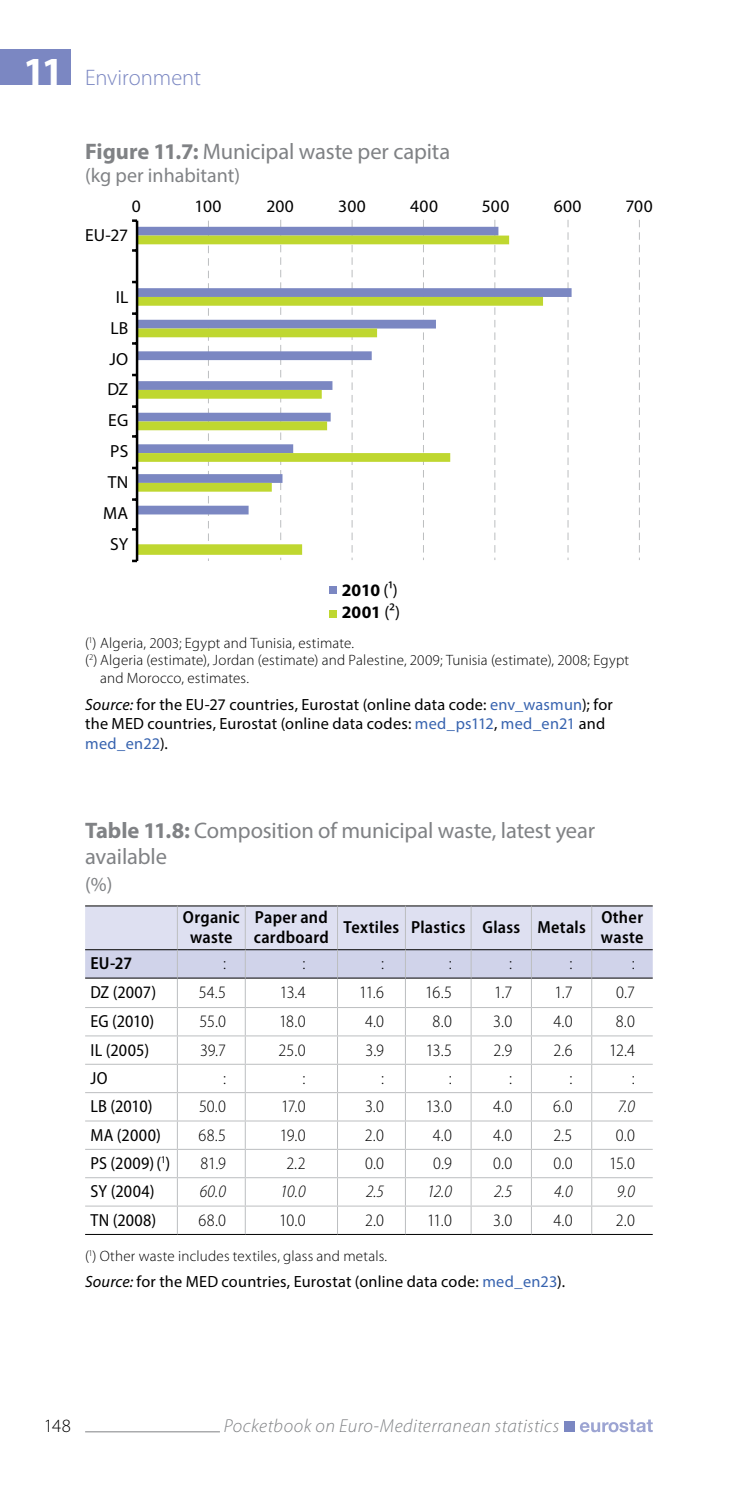
<style>
.page{position:relative;width:745px;height:1489px;background:#fff}
.page>*{position:absolute;margin:0;border:0;box-sizing:border-box;transform-origin:0 0}
.t1{font:22.5px/26.2px "Myriad Pro";letter-spacing:-.01em;color:#808285}
.t2{font:300 22.5px "Myriad Pro";letter-spacing:-.005em;color:#7b87c2}
.t3{font:20px "Myriad Pro";color:#808285}
.t4{font:italic 300 18.75px "Myriad Pro";letter-spacing:.025em;color:#808285}
.t5{font:300 18.75px "Myriad Pro";color:#000}
.t6{font:300 semi-condensed 17.5px "Myriad Pro";letter-spacing:-.035em;color:#000}
.t7{font:600 semi-condensed 17.5px/20px "Myriad Pro";letter-spacing:.015em;color:#000}
.t8{font:semi-condensed 17.5px "Myriad Pro";letter-spacing:.01em;color:#000}
.t9{font:17.5px/31px "Myriad Pro";letter-spacing:.015em;color:#000;text-align:right}
.t10{font:italic 300 semi-condensed 17.5px "Myriad Pro";color:#000}
.t11{font:700 17.5px/22.5px "Myriad Pro";letter-spacing:-.005em;color:#000}
.t12{font:16.25px/19.5px "Myriad Pro";letter-spacing:.015em;color:#000}
.t13{font:300 15px "Myriad Pro";letter-spacing:.015em;color:#000}
.s1{font-weight:700;font-size:40px;color:#fff}
.s2{font-weight:700}
.s3{font-weight:400}
.s4{font-style:italic}
.s5{color:#3763af}
</style>
<div class="page">
<div style="left:0;top:50px;width:71px;height:35px;background:#7b87c2"></div>
<div style="left:563px;top:1421px;width:11px;height:10px;background:#7b87c2"></div>
<svg style="left:580px;top:1419px;width:72px;height:12px"></svg>
<hr style="left:85px;top:1431px;width:135px;height:1px;background:#808285">
<svg style="left:567px;top:220px;width:1px;height:340px"></svg>
<svg style="left:138px;top:227px;width:433px;height:287px"></svg>
<svg style="left:138px;top:235px;width:404px;height:320px"></svg>
<hr style="left:136px;top:221px;width:2px;height:340px;background:#000">
<svg style="left:132px;top:559px;width:5px;height:3px"></svg>
<svg style="left:132px;top:498px;width:4px;height:3px"></svg>
<svg style="left:132px;top:466px;width:4px;height:3px"></svg>
<svg style="left:132px;top:405px;width:4px;height:3px"></svg>
<svg style="left:132px;top:342px;width:4px;height:3px"></svg>
<svg style="left:132px;top:312px;width:4px;height:3px"></svg>
<svg style="left:132px;top:249px;width:4px;height:3px"></svg>
<svg style="left:132px;top:219px;width:5px;height:3px"></svg>
<div style="left:329px;top:586px;width:8px;height:7px;background:#7b87c2"></div>
<div style="left:329px;top:611px;width:8px;height:7px;background:#bfd730"></div>
<hr style="left:85px;top:1233px;width:92px;height:1px;background:#000">
<hr style="left:591px;top:1233px;width:61px;height:1px;background:#000">
<hr style="left:177px;top:1233px;width:68px;height:1px;background:#000">
<hr style="left:245px;top:1233px;width:92px;height:1px;background:#000">
<hr style="left:337px;top:1233px;width:68px;height:1px;background:#000">
<hr style="left:405px;top:1233px;width:66px;height:1px;background:#000">
<hr style="left:471px;top:1233px;width:60px;height:1px;background:#000">
<hr style="left:531px;top:1233px;width:60px;height:1px;background:#000">
<svg style="left:85px;top:905px;width:567px;height:328px"></svg>
<h1 class="t2" style="left:23px;top:64px;width:179px"><span class="s1">11</span> Environment</h1>
<h1 class="t1" style="left:85px;top:138px;width:366px"><span class="s2">Figure 11.7:</span> Municipal waste per capita</h1>
<p class="t3" style="left:85px;top:163px;width:156px">(kg per inhabitant)</p>
<p class="t9" style="left:132px;top:190px;width:10px">0</p>
<p class="t9" style="left:194px;top:190px;width:28px">100</p>
<p class="t9" style="left:266px;top:190px;width:29px">200</p>
<p class="t9" style="left:338px;top:190px;width:29px">300</p>
<p class="t9" style="left:410px;top:190px;width:29px">400</p>
<p class="t9" style="left:481px;top:190px;width:29px">500</p>
<p class="t9" style="left:553px;top:190px;width:29px">600</p>
<p class="t9" style="left:625px;top:190px;width:29px">700</p>
<p class="t9" style="left:85px;top:219px;width:44px">EU-27</p>
<p class="t9" style="left:103px;top:281px;width:27px">IL<br>LB<br>JO<br>DZ<br>EG<br>PS<br>TN<br>MA<br>SY</p>
<p class="t11" style="left:341px;top:578px;width:60px">2010 <span class="s3">(¹)<br></span>2001 <span class="s3">(²)</span></p>
<p class="t13" style="left:85px;top:634px;width:270px">(<sup>1</sup>) Algeria, 2003; Egypt and Tunisia, estimate.</p>
<p class="t13" style="left:85px;top:651px;width:545px">(<sup>2</sup>) Algeria (estimate), Jordan (estimate) and Palestine, 2009; Tunisia (estimate), 2008; Egypt</p>
<p class="t13" style="left:100px;top:669px;width:150px">and Morocco, estimates.</p>
<p class="t12" style="left:85px;top:694px;width:529px"><span class="s4">Source:</span> for the EU-27 countries, Eurostat (online data code: <span class="s5">env_wasmun</span>); for the MED countries, Eurostat (online data codes: <span class="s5">med_ps112</span>, <span class="s5">med_en21</span> and <span class="s5">med_en22</span>).</p>
<h1 class="t1" style="left:85px;top:816px;width:511px"><span class="s2">Table 11.8:</span> Composition of municipal waste, latest year available</h1>
<p class="t3" style="left:85px;top:871px;width:29px">(%)</p>
<p class="t7" style="left:183px;top:907px;width:58px;text-align:center">Organic waste</p>
<p class="t7" style="left:254px;top:907px;width:77px">Paper and cardboard</p>
<p class="t7" style="left:343px;top:917px;width:243px">Textiles Plastics Glass Metals</p>
<p class="t7" style="left:600px;top:907px;width:44px">Other waste</p>
<p class="t7" style="left:90px;top:953px;width:43px">EU-27</p>
<p class="t6" style="left:223px;top:953px;width:5px">:</p>
<p class="t6" style="left:302px;top:953px;width:5px">:</p>
<p class="t6" style="left:381px;top:953px;width:5px">:</p>
<p class="t6" style="left:448px;top:953px;width:5px">:</p>
<p class="t6" style="left:509px;top:953px;width:5px">:</p>
<p class="t6" style="left:569px;top:953px;width:5px">:</p>
<p class="t6" style="left:631px;top:953px;width:5px">:</p>
<p class="t8" style="left:90px;top:981px;width:67px">DZ (2007)</p>
<p class="t6" style="left:199px;top:982px;width:29px">54.5</p>
<p class="t6" style="left:279px;top:982px;width:27px">13.4</p>
<p class="t6" style="left:359px;top:982px;width:26px">11.6</p>
<p class="t6" style="left:425px;top:982px;width:28px">16.5</p>
<p class="t6" style="left:493px;top:982px;width:20px">1.7</p>
<p class="t6" style="left:554px;top:982px;width:20px">1.7</p>
<p class="t6" style="left:615px;top:982px;width:20px">0.7</p>
<p class="t8" style="left:90px;top:1010px;width:65px">EG (2010)</p>
<p class="t6" style="left:199px;top:1010px;width:28px">55.0</p>
<p class="t6" style="left:279px;top:1010px;width:28px">18.0</p>
<p class="t6" style="left:365px;top:1010px;width:21px">4.0</p>
<p class="t6" style="left:432px;top:1010px;width:21px">8.0</p>
<p class="t6" style="left:493px;top:1010px;width:21px">3.0</p>
<p class="t6" style="left:553px;top:1010px;width:21px">4.0</p>
<p class="t6" style="left:615px;top:1010px;width:21px">8.0</p>
<p class="t8" style="left:90px;top:1038px;width:60px">IL (2005)</p>
<p class="t6" style="left:200px;top:1039px;width:28px">39.7</p>
<p class="t6" style="left:278px;top:1039px;width:29px">25.0</p>
<p class="t6" style="left:365px;top:1039px;width:20px">3.9</p>
<p class="t6" style="left:425px;top:1039px;width:28px">13.5</p>
<p class="t6" style="left:493px;top:1039px;width:20px">2.9</p>
<p class="t6" style="left:553px;top:1039px;width:21px">2.6</p>
<p class="t6" style="left:608px;top:1039px;width:27px">12.4</p>
<p class="t8" style="left:90px;top:1067px;width:19px">JO</p>
<p class="t6" style="left:223px;top:1067px;width:5px">:</p>
<p class="t6" style="left:302px;top:1067px;width:5px">:</p>
<p class="t6" style="left:381px;top:1067px;width:5px">:</p>
<p class="t6" style="left:448px;top:1067px;width:5px">:</p>
<p class="t6" style="left:509px;top:1067px;width:5px">:</p>
<p class="t6" style="left:569px;top:1067px;width:5px">:</p>
<p class="t6" style="left:631px;top:1067px;width:5px">:</p>
<p class="t8" style="left:90px;top:1095px;width:64px">LB (2010)</p>
<p class="t6" style="left:199px;top:1095px;width:29px">50.0</p>
<p class="t6" style="left:281px;top:1095px;width:26px">17.0</p>
<p class="t6" style="left:365px;top:1095px;width:21px">3.0</p>
<p class="t6" style="left:425px;top:1095px;width:28px">13.0</p>
<p class="t6" style="left:493px;top:1095px;width:21px">4.0</p>
<p class="t6" style="left:553px;top:1095px;width:21px">6.0</p>
<p class="t10" style="left:617px;top:1096px;width:19px">7.0</p>
<p class="t8" style="left:90px;top:1124px;width:72px">MA (2000)</p>
<p class="t6" style="left:198px;top:1124px;width:29px">68.5</p>
<p class="t6" style="left:279px;top:1124px;width:27px">19.0</p>
<p class="t6" style="left:365px;top:1124px;width:21px">2.0</p>
<p class="t6" style="left:432px;top:1124px;width:21px">4.0</p>
<p class="t6" style="left:493px;top:1124px;width:21px">4.0</p>
<p class="t6" style="left:553px;top:1124px;width:21px">2.5</p>
<p class="t6" style="left:615px;top:1124px;width:21px">0.0</p>
<p class="t8" style="left:90px;top:1152px;width:81px">PS (2009)(<sup>1</sup>)</p>
<p class="t6" style="left:200px;top:1152px;width:27px">81.9</p>
<p class="t6" style="left:286px;top:1152px;width:21px">2.2</p>
<p class="t6" style="left:365px;top:1152px;width:21px">0.0</p>
<p class="t6" style="left:433px;top:1152px;width:20px">0.9</p>
<p class="t6" style="left:493px;top:1152px;width:21px">0.0</p>
<p class="t6" style="left:553px;top:1152px;width:21px">0.0</p>
<p class="t6" style="left:608px;top:1152px;width:27px">15.0</p>
<p class="t8" style="left:90px;top:1180px;width:66px">SY (2004)</p>
<p class="t10" style="left:200px;top:1181px;width:28px">60.0</p>
<p class="t10" style="left:280px;top:1181px;width:27px">10.0</p>
<p class="t10" style="left:366px;top:1181px;width:20px">2.5</p>
<p class="t10" style="left:427px;top:1181px;width:26px">12.0</p>
<p class="t10" style="left:494px;top:1181px;width:20px">2.5</p>
<p class="t10" style="left:553px;top:1181px;width:20px">4.0</p>
<p class="t10" style="left:616px;top:1181px;width:20px">9.0</p>
<p class="t8" style="left:90px;top:1209px;width:67px">TN (2008)</p>
<p class="t6" style="left:198px;top:1209px;width:29px">68.0</p>
<p class="t6" style="left:279px;top:1209px;width:28px">10.0</p>
<p class="t6" style="left:365px;top:1209px;width:21px">2.0</p>
<p class="t6" style="left:426px;top:1209px;width:26px">11.0</p>
<p class="t6" style="left:493px;top:1209px;width:21px">3.0</p>
<p class="t6" style="left:553px;top:1209px;width:21px">4.0</p>
<p class="t6" style="left:615px;top:1209px;width:21px">2.0</p>
<p class="t13" style="left:85px;top:1246px;width:303px">(<sup>1</sup>) Other waste includes textiles, glass and metals.</p>
<p class="t12" style="left:85px;top:1271px;width:481px"><span class="s4">Source:</span> for the MED countries, Eurostat (online data code: <span class="s5">med_en23</span>).</p>
<p class="t5" style="left:44px;top:1414px;width:28px">148</p>
<p class="t4" style="left:224px;top:1414px;width:336px">Pocketbook on Euro-Mediterranean statistics</p>
</div>
